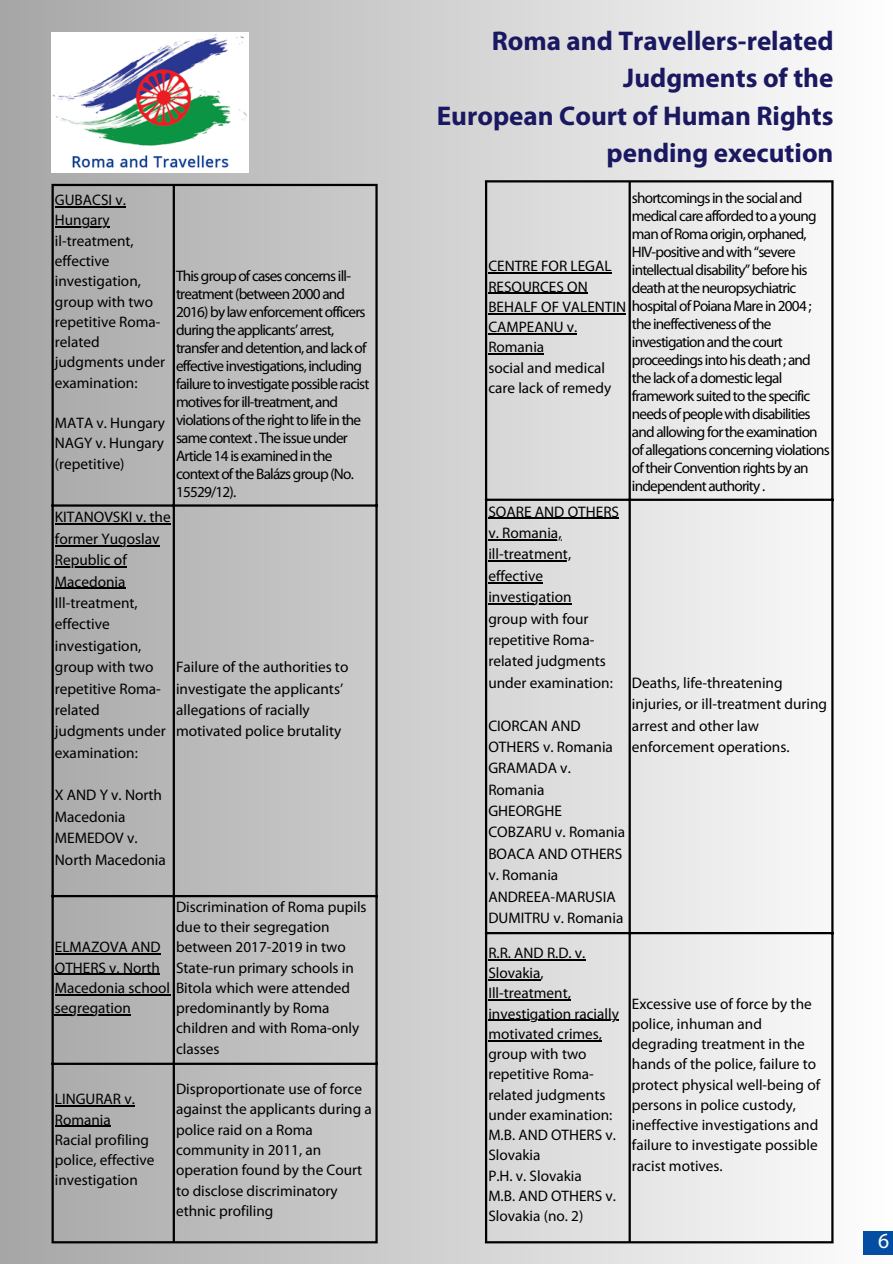
<style>
.page{position:relative;width:893px;height:1264px;background:#fff}
.page>*{position:absolute;margin:0;border:0;box-sizing:border-box;transform-origin:0 0}
.t1{font:700 27.15px "Myriad Pro";color:#1a1861}
.t2{font:21.6px "Myriad Pro";color:#fff}
.t3{font:15.3px/20.2px "Myriad Pro";color:#000}
.t4{font:15.3px/18px "Myriad Pro";letter-spacing:-.05em;color:#000}
</style>
<div class="page">
<div style="left:0;top:0;width:892px;height:1263px;background:linear-gradient(to right,#a5a5a5,#fdfdfd)"></div>
<div style="left:863px;top:1231px;width:29px;height:24px;background:#034ea2"></div>
<img style="left:51px;top:33px;width:197px;height:139px">
<hr style="left:55px;top:206px;width:71px;height:1px;background:#000">
<hr style="left:55px;top:226px;width:55px;height:2px;background:#000">
<hr style="left:55px;top:523px;width:116px;height:1px;background:#000">
<hr style="left:55px;top:545px;width:104px;height:1px;background:#000">
<hr style="left:55px;top:566px;width:72px;height:1px;background:#000">
<hr style="left:55px;top:587px;width:71px;height:2px;background:#000">
<hr style="left:55px;top:953px;width:106px;height:1px;background:#000">
<hr style="left:55px;top:973px;width:105px;height:1px;background:#000">
<hr style="left:55px;top:994px;width:115px;height:1px;background:#000">
<hr style="left:55px;top:1014px;width:76px;height:1px;background:#000">
<hr style="left:55px;top:1105px;width:80px;height:1px;background:#000">
<hr style="left:55px;top:1125px;width:56px;height:1px;background:#000">
<hr style="left:51px;top:186px;width:3px;height:1055px;background:#000">
<hr style="left:173px;top:186px;width:2px;height:1055px;background:#000">
<hr style="left:375px;top:186px;width:2px;height:1055px;background:#000">
<hr style="left:51px;top:184px;width:326px;height:2px;background:#000">
<hr style="left:51px;top:504px;width:326px;height:2px;background:#000">
<hr style="left:51px;top:895px;width:326px;height:2px;background:#000">
<hr style="left:51px;top:1062px;width:326px;height:2px;background:#000">
<hr style="left:51px;top:1241px;width:326px;height:2px;background:#000">
<hr style="left:488px;top:272px;width:123px;height:2px;background:#000">
<hr style="left:488px;top:293px;width:99px;height:1px;background:#000">
<hr style="left:488px;top:313px;width:138px;height:1px;background:#000">
<hr style="left:488px;top:333px;width:89px;height:1px;background:#000">
<hr style="left:488px;top:353px;width:56px;height:2px;background:#000">
<hr style="left:488px;top:518px;width:131px;height:1px;background:#000">
<hr style="left:488px;top:539px;width:73px;height:1px;background:#000">
<hr style="left:488px;top:560px;width:83px;height:1px;background:#000">
<hr style="left:488px;top:582px;width:55px;height:1px;background:#000">
<hr style="left:488px;top:603px;width:83px;height:1px;background:#000">
<hr style="left:488px;top:959px;width:97px;height:1px;background:#000">
<hr style="left:488px;top:979px;width:52px;height:1px;background:#000">
<hr style="left:488px;top:999px;width:83px;height:1px;background:#000">
<hr style="left:488px;top:1019px;width:131px;height:1px;background:#000">
<hr style="left:488px;top:1040px;width:114px;height:1px;background:#000">
<hr style="left:485px;top:182px;width:2px;height:1059px;background:#000">
<hr style="left:628px;top:182px;width:2px;height:1059px;background:#000">
<hr style="left:831px;top:182px;width:2px;height:1059px;background:#000">
<hr style="left:485px;top:180px;width:348px;height:2px;background:#000">
<hr style="left:485px;top:498px;width:348px;height:3px;background:#000">
<hr style="left:485px;top:932px;width:348px;height:2px;background:#000">
<hr style="left:485px;top:1241px;width:348px;height:2px;background:#000">
<p class="t3" style="left:55px;top:191px;width:72px">GUBACSI v.<br>Hungary</p>
<p class="t3" style="left:55px;top:232px;width:112px">il-treatment, effective investigation, group with two repetitive Roma&shy;related judgments under examination:</p>
<p class="t3" style="left:55px;top:414px;width:112px">MATA v. Hungary</p>
<p class="t3" style="left:55px;top:434px;width:111px">NAGY v. Hungary (repetitive)</p>
<p class="t4" style="left:176px;top:268px;width:195px">This group of cases concerns ill&shy;treatment (between 2000 and<br>2016) by law enforcement officers during the applicants’ arrest, transfer and detention, and lack of effective investigations, including failure to investigate possible racist motives for ill-treatment, and violations of the right to life in the same context . The issue under<br>Article 14 is examined in the context of the Balázs group (No.<br>15529/12).</p>
<p class="t3" style="left:55px;top:508px;width:117px;line-height:21.3px">KITANOVSKI v. the former Yugoslav<br>Republic of<br>Macedonia</p>
<p class="t3" style="left:55px;top:593px;width:112px;line-height:21.3px">Ill-treatment, effective investigation, group with two repetitive Roma&shy;related judgments under examination:</p>
<p class="t3" style="left:55px;top:786px;width:109px;line-height:21.3px">X AND Y v. North<br>Macedonia</p>
<p class="t3" style="left:55px;top:828px;width:112px;line-height:21.3px">MEMEDOV v.<br>North Macedonia</p>
<p class="t3" style="left:176px;top:657px;width:174px;line-height:21.3px">Failure of the authorities to investigate the applicants’ allegations of racially motivated police brutality</p>
<p class="t3" style="left:176px;top:897px;width:192px">Discrimination of Roma pupils due to their segregation between 2017-2019 in two<br>State-run primary schools in</p>
<p class="t3" style="left:176px;top:999px;width:185px">predominantly by Roma children and with Roma-only classes</p>
<p class="t3" style="left:55px;top:938px;width:297px">ELMAZOVA AND<br>OTHERS v. North<br>Macedonia school Bitola which were attended segregation</p>
<p class="t3" style="left:55px;top:1090px;width:81px">LINGURAR v.<br>Romania</p>
<p class="t3" style="left:55px;top:1130px;width:101px">Racial profiling police, effective investigation</p>
<p class="t3" style="left:176px;top:1080px;width:197px">Disproportionate use of force against the applicants during a police raid on a Roma community in 2011, an operation found by the Court to disclose discriminatory ethnic profiling</p>
<p class="t1" style="left:491px;top:30px;width:343px">Roma and Travellers-related</p>
<p class="t1" style="left:623px;top:67px;width:212px">Judgments of the</p>
<p class="t1" style="left:437px;top:104px;width:398px">European Court of Human Rights</p>
<p class="t1" style="left:606px;top:141px;width:228px">pending execution</p>
<p class="t4" style="left:632px;top:190px;width:186px">shortcomings in the social and medical care afforded to a young man of Roma origin, orphaned,<br>HIV-positive and with “severe intellectual disability” before his death at the neuropsychiatric</p>
<p class="t4" style="left:632px;top:316px;width:199px">the ineffectiveness of the investigation and the court proceedings into his death ; and the lack of a domestic legal framework suited to the specific needs of people with disabilities and allowing for the examination of allegations concerning violations of their Convention rights by an independent authority .</p>
<p class="t3" style="left:488px;top:257px;width:325px">CENTRE FOR LEGAL<br>RESOURCES ON<br>BEHALF OF VALENTIN hospital of Poiana Mare in 2004 ;</p>
<p class="t3" style="left:488px;top:318px;width:90px">CAMPEANU v.<br>Romania</p>
<p class="t3" style="left:488px;top:359px;width:124px">social and medical care lack of remedy</p>
<p class="t3" style="left:488px;top:502px;width:132px;line-height:21.3px">SOARE AND OTHERS v. Romania,</p>
<p class="t3" style="left:488px;top:545px;width:85px;line-height:21.3px">ill-treatment, effective investigation</p>
<p class="t3" style="left:488px;top:609px;width:126px;line-height:21.3px">group with four repetitive Roma&shy;related judgments under examination:</p>
<p class="t3" style="left:488px;top:716px;width:126px;line-height:21.3px">CIORCAN AND<br>OTHERS v. Romania</p>
<p class="t3" style="left:488px;top:758px;width:84px;line-height:21.3px">GRAMADA v.<br>Romania</p>
<p class="t3" style="left:488px;top:801px;width:138px;line-height:21.3px">GHEORGHE<br>COBZARU v. Romania</p>
<p class="t3" style="left:488px;top:844px;width:135px;line-height:21.3px">BOACA AND OTHERS v. Romania</p>
<p class="t3" style="left:488px;top:887px;width:136px;line-height:21.3px">ANDREEA-MARUSIA<br>DUMITRU v. Romania</p>
<p class="t3" style="left:632px;top:673px;width:197px;line-height:21.3px">Deaths, life-threatening injuries, or ill-treatment during arrest and other law enforcement operations.</p>
<p class="t3" style="left:488px;top:943px;width:98px">R.R. AND R.D. v.<br>Slovakia,</p>
<p class="t3" style="left:488px;top:984px;width:132px">Ill-treatment, investigation racially motivated crimes,</p>
<p class="t3" style="left:488px;top:1045px;width:125px">group with two repetitive Roma&shy;related judgments under examination:</p>
<p class="t3" style="left:488px;top:1126px;width:129px">M.B. AND OTHERS v.<br>Slovakia</p>
<p class="t3" style="left:488px;top:1166px;width:95px">P.H. v. Slovakia</p>
<p class="t3" style="left:488px;top:1186px;width:129px">M.B. AND OTHERS v.<br>Slovakia (no. 2)</p>
<p class="t3" style="left:632px;top:994px;width:190px">Excessive use of force by the police, inhuman and degrading treatment in the hands of the police, failure to protect physical well-being of persons in police custody, ineffective investigations and failure to investigate possible racist motives.</p>
<p class="t2" style="left:878px;top:1232px;width:13px">6</p>
</div>
